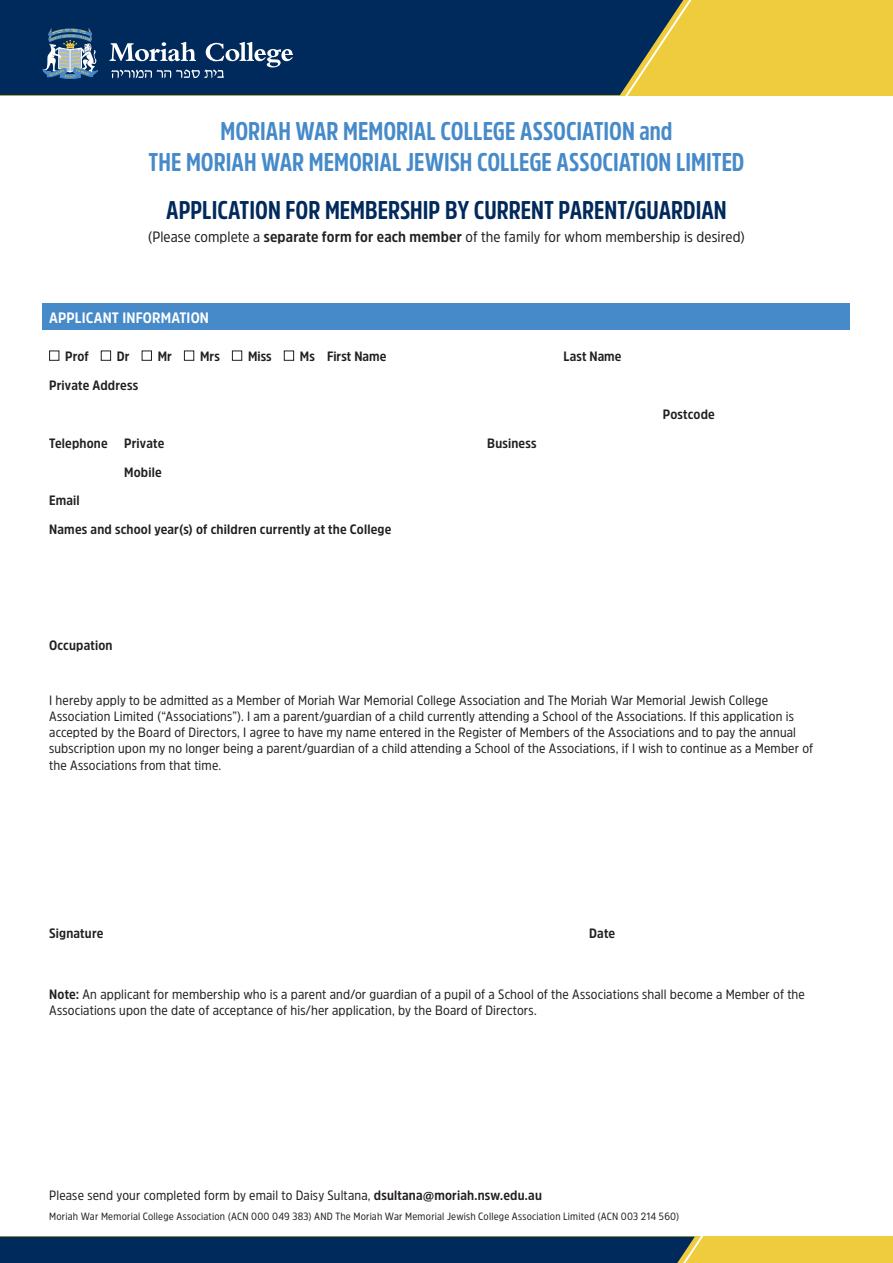
<style>
.page{position:relative;width:893px;height:1263px;background:#fff}
.page>*{position:absolute;margin:0;border:0;box-sizing:border-box;transform-origin:0 0}
.t1{font:700 25.5px/30.6px "Amsi Pro Cond";color:#468ac9;text-align:center}
.t2{font:700 25.5px "Amsi Pro Cond";color:#00295c}
.t3{font:15px "Amsi Pro Narw";letter-spacing:.005em;color:#231f20}
.t4{font:700 15px "Amsi Pro Narw";letter-spacing:.01em;color:#fff}
.t5{font:13.5px/16.2px "Amsi Pro Narw";letter-spacing:.01em;color:#231f20}
.t6{font:700 13.5px/29px "Amsi Pro Narw";letter-spacing:.01em;color:#231f20}
.t7{font:10.5px "Amsi Pro Narw";letter-spacing:.02em;color:#231f20}
.s1{font-weight:700}
</style>
<div class="page">
<div style="left:0;top:0;width:893px;height:95px;background:#efcc3e"></div>
<div style="left:0;top:1236px;width:893px;height:27px;background:#efcc3e"></div>
<svg style="left:0;top:0;width:704px;height:96px"></svg>
<div style="left:0;top:0;width:683px;height:95px;background:#00295c"></div>
<div style="left:0;top:1236px;width:704px;height:27px;background:#00295c"></div>
<svg style="left:43px;top:27px;width:55px;height:54px;background:#577895"></svg>
<svg style="left:110px;top:42px;width:183px;height:36px;background:#395980"></svg>
<div style="left:43px;top:303px;width:807px;height:27px;background:#468ac9"></div>
<div style="left:49px;top:351px;width:10px;height:10px;border:1px solid #231f20"></div>
<div style="left:101px;top:351px;width:10px;height:10px;border:1px solid #231f20"></div>
<div style="left:142px;top:351px;width:10px;height:10px;border:1px solid #231f20"></div>
<div style="left:184px;top:351px;width:10px;height:10px;border:1px solid #231f20"></div>
<div style="left:232px;top:351px;width:10px;height:10px;border:1px solid #231f20"></div>
<div style="left:284px;top:351px;width:10px;height:10px;border:1px solid #231f20"></div>
<h1 class="t1" style="left:149px;top:115px;width:597px">MORIAH WAR MEMORIAL COLLEGE ASSOCIATION and<br>THE MORIAH WAR MEMORIAL JEWISH COLLEGE ASSOCIATION LIMITED</h1>
<h1 class="t2" style="left:166px;top:193px;width:562px">APPLICATION FOR MEMBERSHIP BY CURRENT PARENT/GUARDIAN</h1>
<p class="t3" style="left:148px;top:226px;width:599px">(Please complete a <span class="s1">separate form for each member</span> of the family for whom membership is desired)</p>
<p class="t4" style="left:49px;top:308px;width:161px">APPLICANT INFORMATION</p>
<p class="t6" style="left:65px;top:341px;width:25px">Prof</p>
<p class="t6" style="left:117px;top:341px;width:14px">Dr</p>
<p class="t6" style="left:158px;top:341px;width:16px">Mr</p>
<p class="t6" style="left:200px;top:341px;width:21px">Mrs</p>
<p class="t6" style="left:248px;top:341px;width:25px">Miss</p>
<p class="t6" style="left:300px;top:341px;width:88px">Ms First Name</p>
<p class="t6" style="left:564px;top:341px;width:59px">Last Name</p>
<p class="t6" style="left:49px;top:370px;width:91px">Private Address</p>
<p class="t6" style="left:49px;top:428px;width:117px">Telephone Private</p>
<p class="t6" style="left:487px;top:428px;width:51px">Business</p>
<p class="t6" style="left:124px;top:457px;width:39px">Mobile</p>
<p class="t6" style="left:49px;top:486px;width:344px">Email<br>Names and school year(s) of children currently at the College</p>
<p class="t6" style="left:49px;top:631px;width:65px">Occupation</p>
<p class="t6" style="left:663px;top:399px;width:54px">Postcode</p>
<p class="t5" style="left:49px;top:692px;width:765px">I hereby apply to be admitted as a Member of Moriah War Memorial College Association and The Moriah War Memorial Jewish College Association Limited (“Associations”). I am a parent/guardian of a child currently attending a School of the Associations. If this application is accepted by the Board of Directors, I agree to have my name entered in the Register of Members of the Associations and to pay the annual subscription upon my no longer being a parent/guardian of a child attending a School of the Associations, if I wish to continue as a Member of the Associations from that time.</p>
<p class="t6" style="left:49px;top:918px;width:56px">Signature</p>
<p class="t6" style="left:589px;top:918px;width:27px">Date</p>
<p class="t5" style="left:49px;top:986px;width:757px"><span class="s1">Note:</span> An applicant for membership who is a parent and/or guardian of a pupil of a School of the Associations shall become a Member of the<br>Associations upon the date of acceptance of his/her application, by the Board of Directors.</p>
<p class="t5" style="left:49px;top:1187px;width:494px">Please send your completed form by email to Daisy Sultana, <span class="s1">dsultana@moriah.nsw.edu.au</span></p>
<p class="t7" style="left:49px;top:1209px;width:632px">Moriah War Memorial College Association (ACN 000 049 383) AND The Moriah War Memorial Jewish College Association Limited (ACN 003 214 560)</p>
</div>
